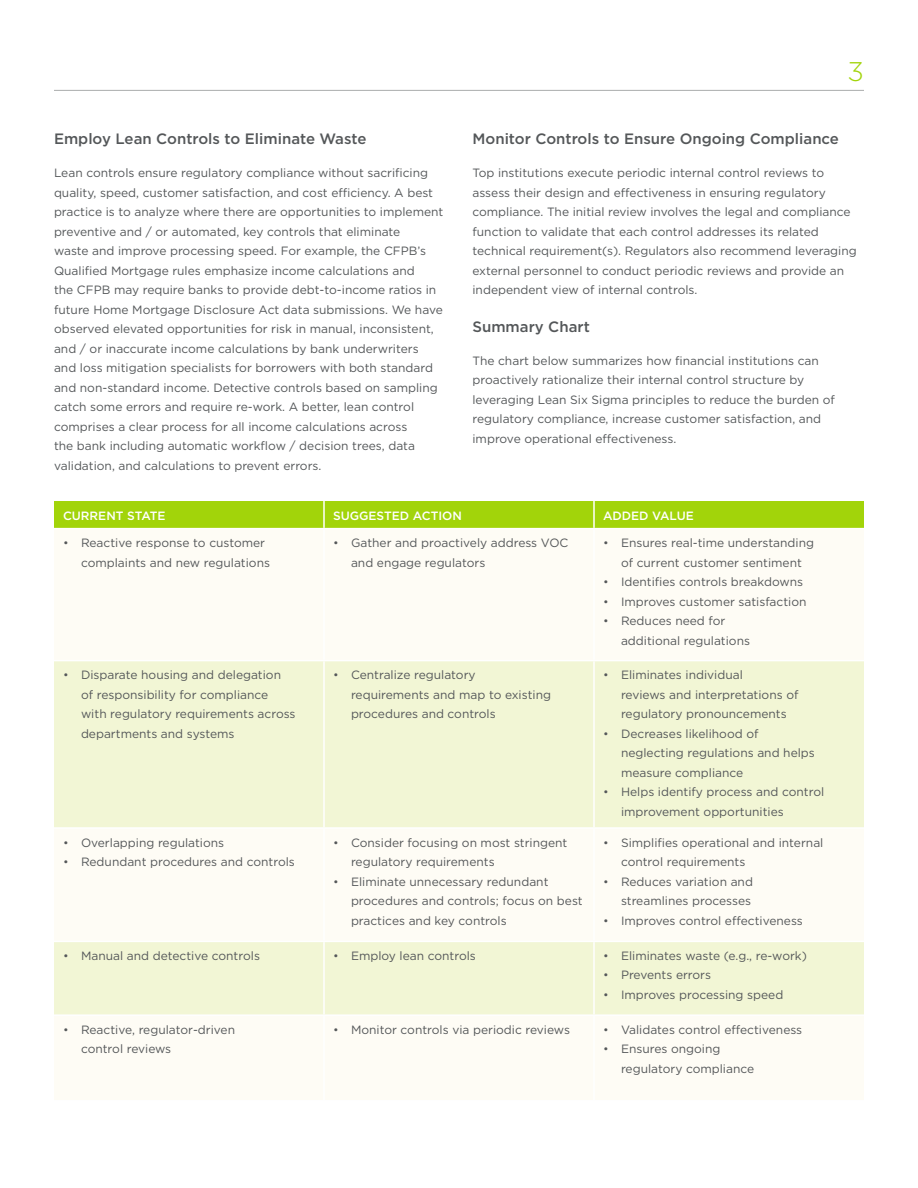
<style>
.page{position:relative;width:918px;height:1188px;background:#fff}
.page>*{position:absolute;margin:0;border:0;box-sizing:border-box;transform-origin:0 0}
.PAGE_-_Numbers_R{font:300 27px "Gotham";color:#a2d40a}
.BOD_-_Copy_Header_2{font:500 15px "Gotham";color:#545759}
.BOD_-_Copy_P1_Gray{font:12px/19.5px "Gotham";color:#545759}
.CHART_-_Header_1{font:500 12px "Gotham";color:#fff}
.s1{font-weight:300}
</style>
<div class="page">
<hr style="left:54px;top:90px;width:810px;height:1px;background:#aaacad">
<div style="left:54px;top:501px;width:810px;height:27px;background:#a2d40a"></div>
<svg style="left:54px;top:661px;width:810px;height:353px;fill:#f2f6d5"></svg>
<hr style="left:323px;top:501px;width:2px;height:27px;background:#fff">
<hr style="left:593px;top:501px;width:2px;height:27px;background:#fff">
<hr style="left:323px;top:661px;width:2px;height:166px;background:#fff">
<hr style="left:593px;top:661px;width:2px;height:166px;background:#fff">
<hr style="left:54px;top:827px;width:270px;height:2px;background:#fff">
<hr style="left:324px;top:827px;width:270px;height:2px;background:#fff">
<hr style="left:323px;top:829px;width:2px;height:112px;background:#fff">
<hr style="left:594px;top:827px;width:270px;height:2px;background:#fff">
<hr style="left:593px;top:829px;width:2px;height:112px;background:#fff">
<hr style="left:54px;top:941px;width:270px;height:1px;background:#fff">
<hr style="left:324px;top:941px;width:270px;height:1px;background:#fff">
<hr style="left:323px;top:942px;width:2px;height:72px;background:#fff">
<hr style="left:594px;top:941px;width:270px;height:1px;background:#fff">
<hr style="left:593px;top:942px;width:2px;height:72px;background:#fff">
<p class="BOD_-_Copy_Header_2" style="left:54px;top:129px;width:314px">Employ Lean Controls to Eliminate Waste</p>
<p class="BOD_-_Copy_P1_Gray" style="left:54px;top:163px;width:391px">Lean controls ensure regulatory compliance without sacrificing quality, speed, customer satisfaction, and cost efficiency. A best practice is to analyze where there are opportunities to implement preventive and / or automated, key controls that eliminate<br>waste and improve processing speed. For example, the CFPB’s Qualified Mortgage rules emphasize income calculations and<br>the CFPB may require banks to provide debt-to-income ratios in future Home Mortgage Disclosure Act data submissions. We have observed elevated opportunities for risk in manual, inconsistent, and / or inaccurate income calculations by bank underwriters and loss mitigation specialists for borrowers with both standard and non-standard income. Detective controls based on sampling catch some errors and require re-work. A better, lean control comprises a clear process for all income calculations across<br>the bank including automatic workflow / decision trees, data validation, and calculations to prevent errors.</p>
<p class="PAGE_-_Numbers_R" style="left:848px;top:54px;width:18px">3</p>
<p class="BOD_-_Copy_Header_2" style="left:472px;top:129px;width:368px">Monitor Controls to Ensure Ongoing Compliance</p>
<p class="BOD_-_Copy_P1_Gray" style="left:472px;top:163px;width:386px">Top institutions execute periodic internal control reviews to assess their design and effectiveness in ensuring regulatory compliance. The initial review involves the legal and compliance function to validate that each control addresses its related technical requirement(s). Regulators also recommend leveraging external personnel to conduct periodic reviews and provide an independent view of internal controls.</p>
<p class="BOD_-_Copy_Header_2" style="left:472px;top:316px;width:119px">Summary Chart</p>
<p class="BOD_-_Copy_P1_Gray" style="left:472px;top:350px;width:364px">The chart below summarizes how financial institutions can proactively rationalize their internal control structure by leveraging Lean Six Sigma principles to reduce the burden of regulatory compliance, increase customer satisfaction, and improve operational effectiveness.</p>
<p class="CHART_-_Header_1" style="left:63px;top:508px;width:104px">CURRENT STATE</p>
<p class="CHART_-_Header_1" style="left:333px;top:508px;width:130px">SUGGESTED ACTION</p>
<p class="CHART_-_Header_1" style="left:603px;top:508px;width:92px">ADDED VALUE</p>
<p class="BOD_-_Copy_P1_Gray" style="left:81px;top:533px;width:191px;text-indent:-18px"><span class="s1">•</span> Reactive response to customer complaints and new regulations</p>
<p class="BOD_-_Copy_P1_Gray" style="left:351px;top:533px;width:219px;text-indent:-18px"><span class="s1">•</span> Gather and proactively address VOC and engage regulators</p>
<p class="BOD_-_Copy_P1_Gray" style="left:603px;top:533px;width:213px;text-align:center"><span class="s1">•</span> Ensures real-time understanding of current customer sentiment</p>
<p class="BOD_-_Copy_P1_Gray" style="left:603px;top:572px;width:202px"><span class="s1">•</span> Identifies controls breakdowns</p>
<p class="BOD_-_Copy_P1_Gray" style="left:603px;top:591px;width:205px"><span class="s1">•</span> Improves customer satisfaction</p>
<p class="BOD_-_Copy_P1_Gray" style="left:621px;top:611px;width:131px;text-indent:-18px"><span class="s1">•</span> Reduces need for additional regulations</p>
<p class="BOD_-_Copy_P1_Gray" style="left:81px;top:665px;width:216px;text-indent:-18px"><span class="s1">•</span> Disparate housing and delegation of responsibility for compliance with regulatory requirements across departments and systems</p>
<p class="BOD_-_Copy_P1_Gray" style="left:351px;top:665px;width:202px;text-indent:-18px"><span class="s1">•</span> Centralize regulatory requirements and map to existing procedures and controls</p>
<p class="BOD_-_Copy_P1_Gray" style="left:621px;top:665px;width:179px;text-indent:-18px"><span class="s1">•</span> Eliminates individual<br>reviews and interpretations of regulatory pronouncements</p>
<p class="BOD_-_Copy_P1_Gray" style="left:621px;top:723px;width:195px;text-indent:-18px"><span class="s1">•</span> Decreases likelihood of neglecting regulations and helps measure compliance</p>
<p class="BOD_-_Copy_P1_Gray" style="left:621px;top:782px;width:205px;text-indent:-18px"><span class="s1">•</span> Helps identify process and control improvement opportunities</p>
<p class="BOD_-_Copy_P1_Gray" style="left:63px;top:832px;width:163px"><span class="s1">•</span> Overlapping regulations</p>
<p class="BOD_-_Copy_P1_Gray" style="left:63px;top:852px;width:233px"><span class="s1">•</span> Redundant procedures and controls</p>
<p class="BOD_-_Copy_P1_Gray" style="left:351px;top:832px;width:218px;text-indent:-18px"><span class="s1">•</span> Consider focusing on most stringent regulatory requirements</p>
<p class="BOD_-_Copy_P1_Gray" style="left:351px;top:871px;width:233px;text-indent:-18px"><span class="s1">•</span> Eliminate unnecessary redundant procedures and controls; focus on best practices and key controls</p>
<p class="BOD_-_Copy_P1_Gray" style="left:621px;top:832px;width:204px;text-indent:-18px"><span class="s1">•</span> Simplifies operational and internal control requirements</p>
<p class="BOD_-_Copy_P1_Gray" style="left:603px;top:871px;width:152px;text-align:right"><span class="s1">•</span> Reduces variation and streamlines processes</p>
<p class="BOD_-_Copy_P1_Gray" style="left:603px;top:910px;width:201px"><span class="s1">•</span> Improves control effectiveness</p>
<p class="BOD_-_Copy_P1_Gray" style="left:63px;top:946px;width:198px"><span class="s1">•</span> Manual and detective controls</p>
<p class="BOD_-_Copy_P1_Gray" style="left:333px;top:946px;width:144px"><span class="s1">•</span> Employ lean controls</p>
<p class="BOD_-_Copy_P1_Gray" style="left:603px;top:946px;width:206px"><span class="s1">•</span> Eliminates waste (e.g., re-work)</p>
<p class="BOD_-_Copy_P1_Gray" style="left:603px;top:965px;width:110px"><span class="s1">•</span> Prevents errors</p>
<p class="BOD_-_Copy_P1_Gray" style="left:603px;top:985px;width:182px"><span class="s1">•</span> Improves processing speed</p>
<p class="BOD_-_Copy_P1_Gray" style="left:81px;top:1020px;width:156px;text-indent:-18px"><span class="s1">•</span> Reactive, regulator-driven control reviews</p>
<p class="BOD_-_Copy_P1_Gray" style="left:333px;top:1020px;width:239px"><span class="s1">•</span> Monitor controls via periodic reviews</p>
<p class="BOD_-_Copy_P1_Gray" style="left:603px;top:1020px;width:201px"><span class="s1">•</span> Validates control effectiveness</p>
<p class="BOD_-_Copy_P1_Gray" style="left:621px;top:1039px;width:135px;text-indent:-18px"><span class="s1">•</span> Ensures ongoing regulatory compliance</p>
</div>
